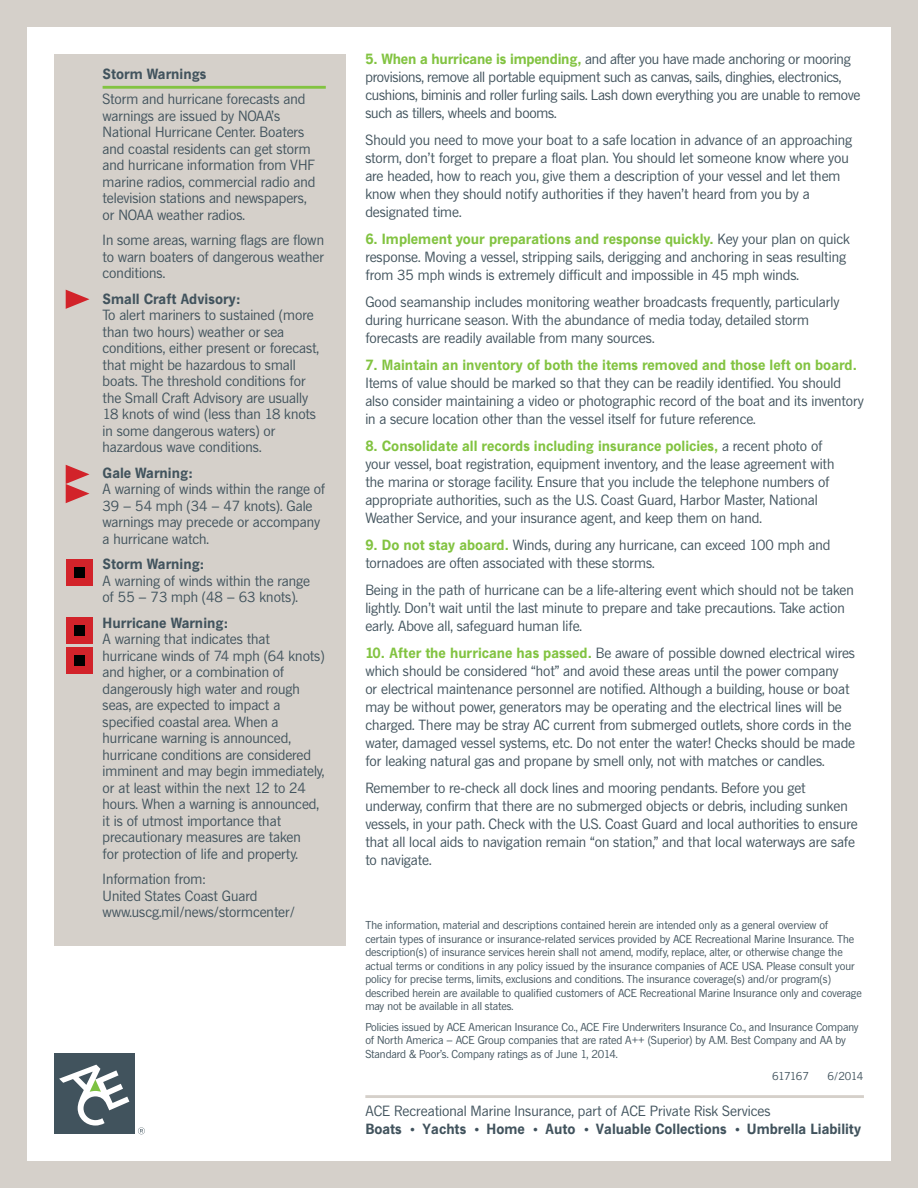
<style>
.page{position:relative;width:918px;height:1188px;background:#d5d0ca}
.page>*{position:absolute;margin:0;border:0;box-sizing:border-box;transform-origin:0 0}
.t1{font:13.5px/16.5px "News Gothic SBOP";color:#41535d}
.t2{font:700 13.5px "News Gothic SBOP";color:#41535d}
.t3{font:700 13.5px "News Gothic SBOP";color:#82c341}
.t4{font:10.5px/13.5px "News Gothic SBOP";color:#41535d}
.s1{font-weight:700;color:#82c341}
.s2{font-weight:700}
.s3{font-weight:700;font-size:9px}
</style>
<div class="page">
<div style="left:27px;top:27px;width:864px;height:1134px;background:#fff"></div>
<div style="left:54px;top:54px;width:291px;height:892px;background:#d5d0ca"></div>
<div style="left:54px;top:1053px;width:81px;height:81px;background:#41535d"></div>
<svg style="left:138px;top:1127px;width:7px;height:7px"></svg>
<svg style="left:59px;top:1065px;width:70px;height:61px"></svg>
<svg style="left:66px;top:290px;width:24px;height:19px"></svg>
<svg style="left:66px;top:465px;width:24px;height:38px"></svg>
<div style="left:66px;top:559px;width:27px;height:27px;background:#d2232a"></div>
<div style="left:74px;top:567px;width:10px;height:10px;background:#000"></div>
<div style="left:66px;top:617px;width:27px;height:27px;background:#d2232a"></div>
<div style="left:74px;top:626px;width:10px;height:10px;background:#000"></div>
<div style="left:66px;top:647px;width:27px;height:27px;background:#d2232a"></div>
<div style="left:74px;top:656px;width:10px;height:10px;background:#000"></div>
<hr style="left:103px;top:86px;width:223px;height:3px;background:#82c341">
<hr style="left:365px;top:1095px;width:499px;height:3px;background:#d5d0ca">
<p class="t2" style="left:103px;top:65px;width:105px">Storm Warnings</p>
<p class="t1" style="left:103px;top:91px;width:214px">Storm and hurricane forecasts and warnings are issued by NOAA’s National Hurricane Center. Boaters and coastal residents can get storm and hurricane information from VHF marine radios, commercial radio and television stations and newspapers, or NOAA weather radios.</p>
<p class="t1" style="left:103px;top:232px;width:223px;text-align:justify">In some areas, warning flags are flown to warn boaters of dangerous weather conditions.</p>
<p class="t2" style="left:103px;top:290px;width:139px">Small Craft Advisory:</p>
<p class="t1" style="left:103px;top:307px;width:218px">To alert mariners to sustained (more than two hours) weather or sea conditions, either present or forecast, that might be hazardous to small boats. The threshold conditions for the Small Craft Advisory are usually 18 knots of wind (less than 18 knots in some dangerous waters) or hazardous wave conditions.</p>
<p class="t2" style="left:103px;top:464px;width:91px">Gale Warning:</p>
<p class="t1" style="left:103px;top:481px;width:224px">A warning of winds within the range of<br>39 – 54 mph (34 – 47 knots). Gale warnings may precede or accompany a hurricane watch.</p>
<p class="t2" style="left:103px;top:556px;width:103px">Storm Warning:</p>
<p class="t1" style="left:103px;top:572px;width:209px">A warning of winds within the range of 55 – 73 mph (48 – 63 knots).</p>
<p class="t2" style="left:103px;top:614px;width:127px">Hurricane Warning:</p>
<p class="t1" style="left:103px;top:631px;width:223px">A warning that indicates that hurricane winds of 74 mph (64 knots) and higher, or a combination of dangerously high water and rough seas, are expected to impact a specified coastal area. When a hurricane warning is announced, hurricane conditions are considered imminent and may begin immediately, or at least within the next 12 to 24 hours. When a warning is announced, it is of utmost importance that precautionary measures are taken<br>for protection of life and property.</p>
<p class="t1" style="left:103px;top:871px;width:194px">Information from:<br>United States Coast Guard www.uscg.mil/news/stormcenter/</p>
<p class="t1" style="left:365px;top:50px;width:497px;line-height:18px"><span class="s1">5. When a hurricane is impending,</span> and after you have made anchoring or mooring provisions, remove all portable equipment such as canvas, sails, dinghies, electronics, cushions, biminis and roller furling sails. Lash down everything you are unable to remove such as tillers, wheels and booms.</p>
<p class="t1" style="left:365px;top:131px;width:488px;line-height:18px">Should you need to move your boat to a safe location in advance of an approaching storm, don’t forget to prepare a float plan. You should let someone know where you are headed, how to reach you, give them a description of your vessel and let them know when they should notify authorities if they haven’t heard from you by a designated time.</p>
<p class="t1" style="left:365px;top:230px;width:486px;line-height:18px"><span class="s1">6. Implement your preparations and response quickly.</span> Key your plan on quick response. Moving a vessel, stripping sails, derigging and anchoring in seas resulting from 35 mph winds is extremely difficult and impossible in 45 mph winds.</p>
<p class="t1" style="left:365px;top:293px;width:476px;line-height:18px">Good seamanship includes monitoring weather broadcasts frequently, particularly during hurricane season. With the abundance of media today, detailed storm forecasts are readily available from many sources.</p>
<p class="t3" style="left:365px;top:357px;width:493px">7. Maintain an inventory of both the items removed and those left on board.</p>
<p class="t1" style="left:365px;top:374px;width:500px;line-height:18px">Items of value should be marked so that they can be readily identified. You should also consider maintaining a video or photographic record of the boat and its inventory in a secure location other than the vessel itself for future reference.</p>
<p class="t1" style="left:365px;top:437px;width:471px;line-height:18px"><span class="s1">8. Consolidate all records including insurance policies,</span> a recent photo of your vessel, boat registration, equipment inventory, and the lease agreement with the marina or storage facility. Ensure that you include the telephone numbers of appropriate authorities, such as the U.S. Coast Guard, Harbor Master, National Weather Service, and your insurance agent, and keep them on hand.</p>
<p class="t1" style="left:365px;top:536px;width:467px;line-height:18px"><span class="s1">9. Do not stay aboard.</span> Winds, during any hurricane, can exceed 100 mph and tornadoes are often associated with these storms.</p>
<p class="t1" style="left:365px;top:581px;width:490px;line-height:18px">Being in the path of hurricane can be a life-altering event which should not be taken lightly. Don’t wait until the last minute to prepare and take precautions. Take action early. Above all, safeguard human life.</p>
<p class="t1" style="left:365px;top:644px;width:491px;line-height:18px"><span class="s1">10. After the hurricane has passed.</span> Be aware of possible downed electrical wires which should be considered “hot” and avoid these areas until the power company<br>or electrical maintenance personnel are notified. Although a building, house or boat may be without power, generators may be operating and the electrical lines will be charged. There may be stray AC current from submerged outlets, shore cords in the water, damaged vessel systems, etc. Do not enter the water! Checks should be made for leaking natural gas and propane by smell only, not with matches or candles.</p>
<p class="t1" style="left:365px;top:779px;width:494px;line-height:18px">Remember to re-check all dock lines and mooring pendants. Before you get underway, confirm that there are no submerged objects or debris, including sunken vessels, in your path. Check with the U.S. Coast Guard and local authorities to ensure that all local aids to navigation remain “on station,” and that local waterways are safe to navigate.</p>
<p class="t4" style="left:365px;top:919px;width:498px">The information, material and descriptions contained herein are intended only as a general overview of certain types of insurance or insurance-related services provided by ACE Recreational Marine Insurance. The description(s) of insurance services herein shall not amend, modify, replace, alter, or otherwise change the actual terms or conditions in any policy issued by the insurance companies of ACE USA. Please consult your policy for precise terms, limits, exclusions and conditions. The insurance coverage(s) and/or program(s) described herein are available to qualified customers of ACE Recreational Marine Insurance only and coverage may not be available in all states.</p>
<p class="t4" style="left:365px;top:1020px;width:495px">Policies issued by ACE American Insurance Co., ACE Fire Underwriters Insurance Co., and Insurance Company of North America – ACE Group companies that are rated A++ (Superior) by A.M. Best Company and AA by<br>Standard &amp; Poor’s. Company ratings as of June 1, 2014.</p>
<p class="t4" style="left:772px;top:1069px;width:38px">617167</p>
<p class="t4" style="left:828px;top:1069px;width:37px">6/2014</p>
<p class="t1" style="left:365px;top:1102px;width:497px;line-height:18px">ACE Recreational Marine Insurance, part of ACE Private Risk Services<br><span class="s2">Boats</span> <span class="s3">•</span> <span class="s2">Yachts</span> <span class="s3">•</span> <span class="s2">Home</span> <span class="s3">•</span> <span class="s2">Auto</span> <span class="s3">•</span> <span class="s2">Valuable Collections</span> <span class="s3">•</span> <span class="s2">Umbrella Liability</span></p>
</div>
